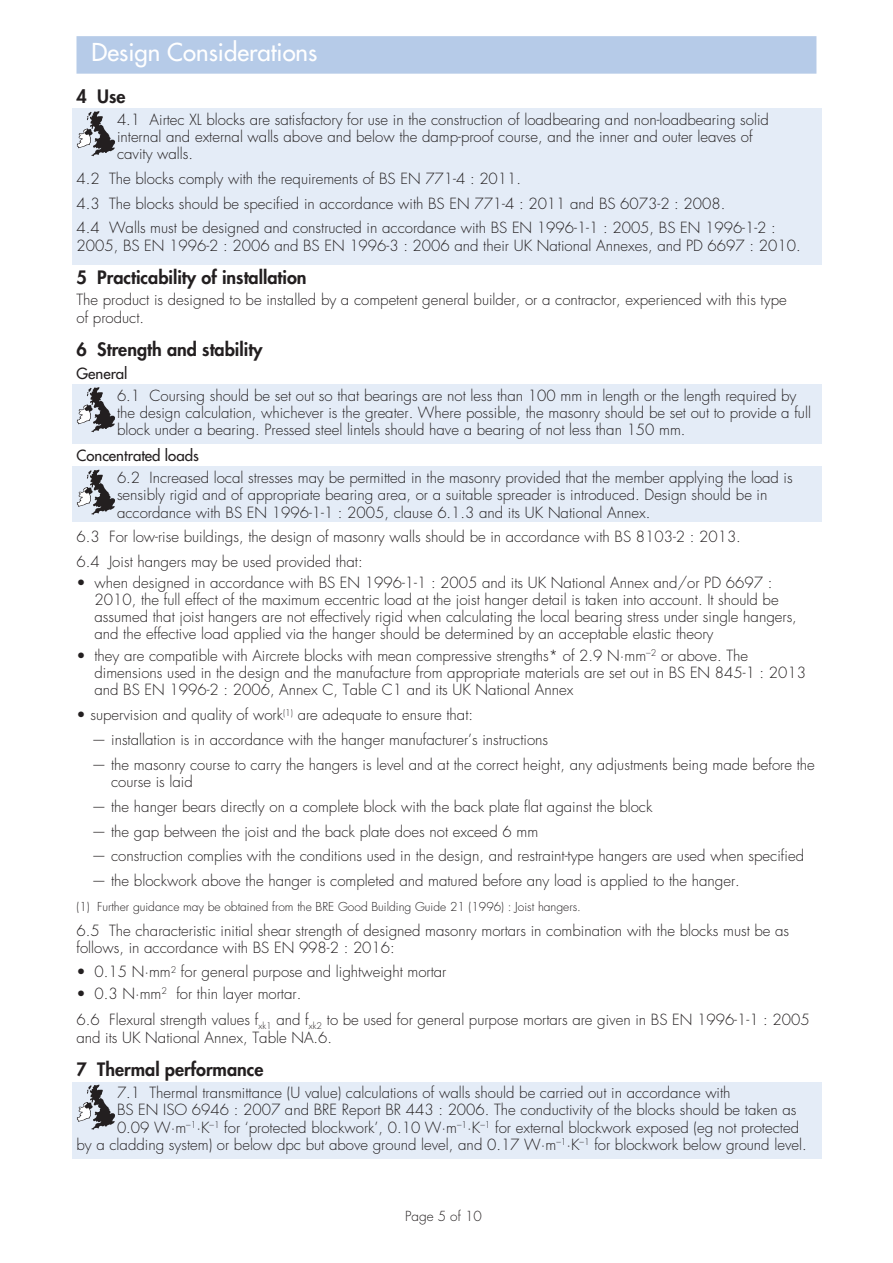
<style>
.page{position:relative;width:893px;height:1263px;background:#fff}
.page>*{position:absolute;margin:0;border:0;box-sizing:border-box;transform-origin:0 0}
.t1{font:24px "Futura";color:#fff}
.t2{font:800 18px "Futura";color:#231f20}
.t3{font:300 15px/17.2px "Futura";color:#231f20}
.t4{font:15px "Futura";color:#231f20}
.t5{font:300 13.5px "Futura";color:#231f20}
.t6{font:300 12px "Futura";color:#231f20}
</style>
<div class="page">
<div style="left:72px;top:1083px;width:750px;height:76px;background:#e4ecf7"></div>
<div style="left:72px;top:466px;width:750px;height:56px;background:#e4ecf7"></div>
<div style="left:72px;top:385px;width:750px;height:59px;background:#e4ecf7"></div>
<div style="left:72px;top:109px;width:750px;height:156px;background:#e4ecf7"></div>
<div style="left:76px;top:36px;width:740px;height:38px;background:#b6cbe8"></div>
<svg style="left:77px;top:111px;width:38px;height:45px"></svg>
<svg style="left:77px;top:387px;width:38px;height:45px"></svg>
<svg style="left:77px;top:470px;width:38px;height:45px"></svg>
<svg style="left:77px;top:1084px;width:38px;height:46px"></svg>
<h1 class="t1" style="left:92px;top:37px;width:227px">Design Considerations</h1>
<p class="t2" style="left:76px;top:85px;width:51px">4 Use</p>
<p class="t3" style="left:117px;top:111px;width:653px">4.1 Airtec XL blocks are satisfactory for use in the construction of loadbearing and non-loadbearing solid internal and external walls above and below the damp-proof course, and the inner and outer leaves of cavity walls.</p>
<p class="t3" style="left:76px;top:167px;width:701px;line-height:24.8px">4.2 The blocks comply with the requirements of BS EN 771-4 : 2011.<br>4.3 The blocks should be specified in accordance with BS EN 771-4 : 2011 and BS 6073-2 : 2008.<br>4.4 Walls must be designed and constructed in accordance with BS EN 1996-1-1 : 2005, BS EN 1996-1-2 :</p>
<p class="t3" style="left:76px;top:237px;width:726px">2005, BS EN 1996-2 : 2006 and BS EN 1996-3 : 2006 and their UK National Annexes, and PD 6697 : 2010.</p>
<p class="t2" style="left:76px;top:266px;width:232px">5 Practicability of installation</p>
<p class="t3" style="left:76px;top:292px;width:712px">The product is designed to be installed by a competent general builder, or a contractor, experienced with this type of product.</p>
<p class="t2" style="left:76px;top:338px;width:188px">6 Strength and stability</p>
<p class="t4" style="left:76px;top:364px;width:53px">General</p>
<p class="t3" style="left:117px;top:387px;width:695px">6.1 Coursing should be set out so that bearings are not less than 100 mm in length or the length required by the design calculation, whichever is the greater. Where possible, the masonry should be set out to provide a full block under a bearing. Pressed steel lintels should have a bearing of not less than 150 mm.</p>
<p class="t4" style="left:76px;top:446px;width:124px">Concentrated loads</p>
<p class="t3" style="left:117px;top:470px;width:677px">6.2 Increased local stresses may be permitted in the masonry provided that the member applying the load is sensibly rigid and of appropriate bearing area, or a suitable spreader is introduced. Design should be in accordance with BS EN 1996-1-1 : 2005, clause 6.1.3 and its UK National Annex.</p>
<p class="t3" style="left:76px;top:525px;width:666px;line-height:24.5px">6.3 For low-rise buildings, the design of masonry walls should be in accordance with BS 8103-2 : 2013.<br>6.4 Joist hangers may be used provided that:</p>
<p class="t3" style="left:94px;top:575px;width:704px;text-indent:-18px">• when designed in accordance with BS EN 1996-1-1 : 2005 and its UK National Annex and/or PD 6697 :<br>2010, the full effect of the maximum eccentric load at the joist hanger detail is taken into account. It should be assumed that joist hangers are not effectively rigid when calculating the local bearing stress under single hangers, and the effective load applied via the hanger should be determined by an acceptable elastic theory</p>
<p class="t3" style="left:94px;top:647px;width:713px;text-indent:-18px">• they are compatible with Aircrete blocks with mean compressive strengths* of 2.9 N·mm<sup>–2</sup> or above. The dimensions used in the design and the manufacture from appropriate materials are set out in BS EN 845-1 : 2013 and BS EN 1996-2 : 2006, Annex C, Table C1 and its UK National Annex</p>
<p class="t3" style="left:76px;top:707px;width:398px">• supervision and quality of work<sup>(1)</sup> are adequate to ensure that:</p>
<p class="t3" style="left:92px;top:731px;width:458px">— installation is in accordance with the hanger manufacturer’s instructions</p>
<p class="t3" style="left:111px;top:756px;width:705px;text-indent:-20px">— the masonry course to carry the hangers is level and at the correct height, any adjustments being made before the course is laid</p>
<p class="t3" style="left:92px;top:798px;width:562px">— the hanger bears directly on a complete block with the back plate flat against the block</p>
<p class="t3" style="left:92px;top:823px;width:448px">— the gap between the joist and the back plate does not exceed 6 mm</p>
<p class="t3" style="left:92px;top:848px;width:714px">— construction complies with the conditions used in the design, and restraint-type hangers are used when specified</p>
<p class="t3" style="left:92px;top:872px;width:650px">— the blockwork above the hanger is completed and matured before any load is applied to the hanger.</p>
<p class="t6" style="left:76px;top:899px;width:506px">(1) Further guidance may be obtained from the BRE Good Building Guide 21 (1996) : Joist hangers.</p>
<p class="t3" style="left:76px;top:922px;width:714px">6.5 The characteristic initial shear strength of designed masonry mortars in combination with the blocks must be as follows, in accordance with BS EN 998-2 : 2016:</p>
<p class="t3" style="left:76px;top:964px;width:371px">• 0.15 N·mm<sup>2</sup> for general purpose and lightweight mortar</p>
<p class="t3" style="left:76px;top:981px;width:735px;line-height:25.8px">• 0.3 N·mm<sup>2</sup> for thin layer mortar.<br>6.6 Flexural strength values f<sub>xk1</sub> and f<sub>xk2</sub> to be used for general purpose mortars are given in BS EN 1996-1-1 : 2005</p>
<p class="t3" style="left:76px;top:1030px;width:257px">and its UK National Annex, Table NA.6.</p>
<p class="t2" style="left:76px;top:1058px;width:189px">7 Thermal performance</p>
<p class="t3" style="left:117px;top:1084px;width:615px">7.1 Thermal transmittance (U value) calculations of walls should be carried out in accordance with</p>
<p class="t3" style="left:117px;top:1102px;width:681px">BS EN ISO 6946 : 2007 and BRE Report BR 443 : 2006. The conductivity of the blocks should be taken as</p>
<p class="t3" style="left:117px;top:1119px;width:684px">0.09 W·m<sup>–1</sup>·K<sup>–1</sup> for ‘protected blockwork’, 0.10 W·m<sup>–1</sup>·K<sup>–1</sup> for external blockwork exposed (eg not protected</p>
<p class="t3" style="left:76px;top:1136px;width:732px">by a cladding system) or below dpc but above ground level, and 0.17 W·m<sup>–1</sup>·K<sup>–1</sup> for blockwork below ground level.</p>
<p class="t5" style="left:405px;top:1208px;width:78px">Page 5 of 10</p>
</div>
